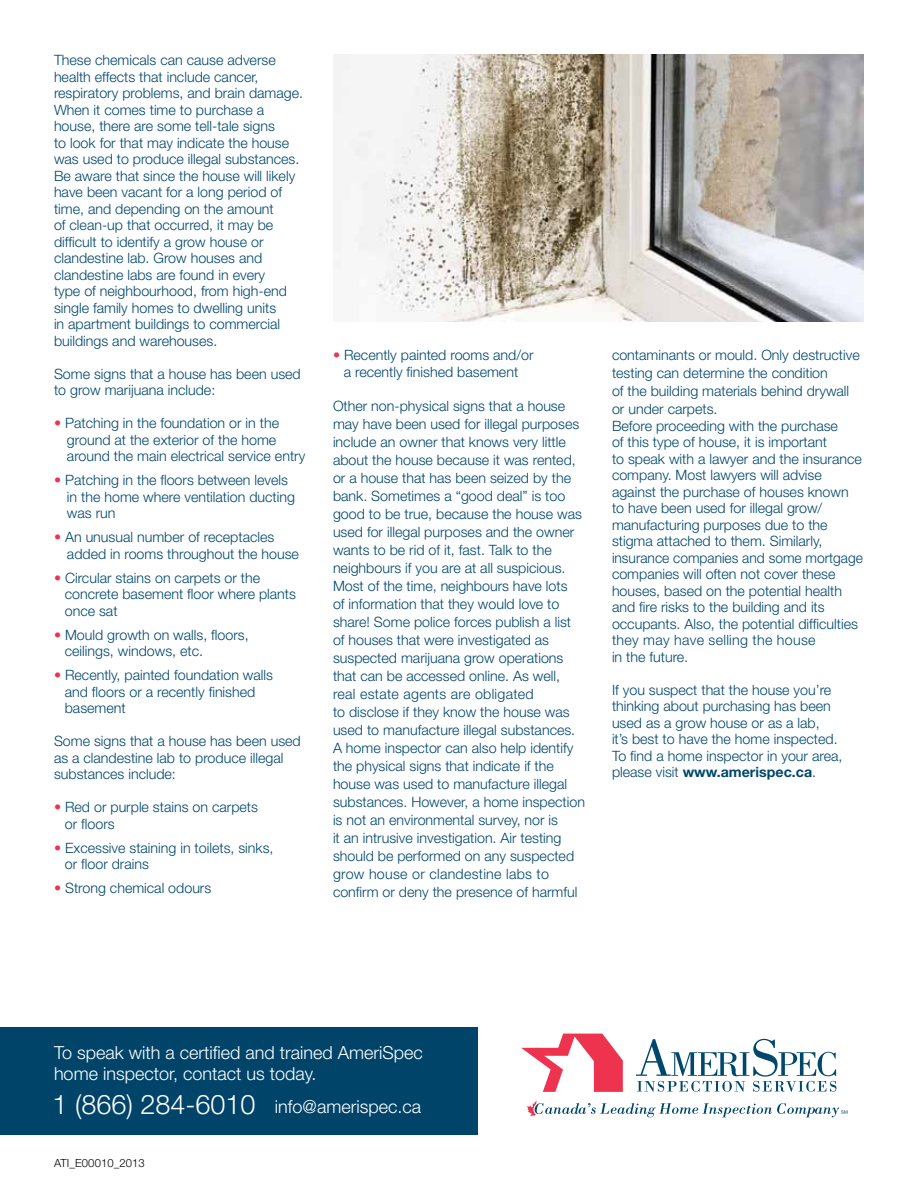
<style>
.page{position:relative;width:918px;height:1188px;background:#fff}
.page>*{position:absolute;margin:0;border:0;box-sizing:border-box;transform-origin:0 0}
.t1{font:300 18px/21px "Helvetica Neue";color:#fff}
.t2{font:300 14.25px/16.5px "Helvetica Neue";color:#00476c}
.t3{font:300 11.25px "Helvetica Neue";letter-spacing:.01em;color:#000}
.s1{color:#ee334f}
.s2{font-weight:700}
.s3{font-size:27px}
</style>
<div class="page">
<img style="left:333px;top:54px;width:531px;height:268px">
<div style="left:0;top:1027px;width:478px;height:108px;background:#00446a"></div>
<svg style="left:521px;top:1034px;width:102px;height:58px"></svg>
<svg style="left:636px;top:1039px;width:200px;height:53px"></svg>
<svg style="left:526px;top:1100px;width:322px;height:17px"></svg>
<p class="t2" style="left:54px;top:52px;width:251px">These chemicals can cause adverse health effects that include cancer, respiratory problems, and brain damage.<br>When it comes time to purchase a house, there are some tell-tale signs<br>to look for that may indicate the house was used to produce illegal substances.<br>Be aware that since the house will likely have been vacant for a long period of time, and depending on the amount<br>of clean-up that occurred, it may be difficult to identify a grow house or clandestine lab. Grow houses and clandestine labs are found in every<br>type of neighbourhood, from high-end single family homes to dwelling units<br>in apartment buildings to commercial buildings and warehouses.</p>
<p class="t2" style="left:54px;top:365px;width:248px">Some signs that a house has been used to grow marijuana include:</p>
<p class="t2" style="left:67px;top:415px;width:240px;text-indent:-13px"><span class="s1">•</span> Patching in the foundation or in the ground at the exterior of the home around the main electrical service entry</p>
<p class="t2" style="left:67px;top:472px;width:230px;text-indent:-13px"><span class="s1">•</span> Patching in the floors between levels in the home where ventilation ducting was run</p>
<p class="t2" style="left:67px;top:529px;width:234px;text-indent:-13px"><span class="s1">•</span> An unusual number of receptacles added in rooms throughout the house</p>
<p class="t2" style="left:65px;top:569px;width:233px;text-indent:-11px"><span class="s1">•</span> Circular stains on carpets or the concrete basement floor where plants once sat</p>
<p class="t2" style="left:65px;top:626px;width:185px;text-indent:-11px"><span class="s1">•</span> Mould growth on walls, floors, ceilings, windows, etc.</p>
<p class="t2" style="left:65px;top:667px;width:210px;text-indent:-11px"><span class="s1">•</span> Recently, painted foundation walls and floors or a recently finished basement</p>
<p class="t2" style="left:54px;top:733px;width:248px">Some signs that a house has been used as a clandestine lab to produce illegal substances include:</p>
<p class="t2" style="left:65px;top:799px;width:195px;text-indent:-11px"><span class="s1">•</span> Red or purple stains on carpets or floors</p>
<p class="t2" style="left:65px;top:839px;width:210px;text-indent:-11px"><span class="s1">•</span> Excessive staining in toilets, sinks, or floor drains</p>
<p class="t2" style="left:54px;top:880px;width:159px"><span class="s1">•</span> Strong chemical odours</p>
<p class="t2" style="left:333px;top:346px;width:202px;text-align:center"><span class="s1">•</span> Recently painted rooms and/or a recently finished basement</p>
<p class="t2" style="left:333px;top:397px;width:254px;line-height:18px">Other non-physical signs that a house may have been used for illegal purposes include an owner that knows very little about the house because it was rented, or a house that has been seized by the bank. Sometimes a “good deal” is too good to be true, because the house was used for illegal purposes and the owner wants to be rid of it, fast. Talk to the neighbours if you are at all suspicious.<br>Most of the time, neighbours have lots<br>of information that they would love to share! Some police forces publish a list of houses that were investigated as suspected marijuana grow operations that can be accessed online. As well, real estate agents are obligated<br>to disclose if they know the house was used to manufacture illegal substances.<br>A home inspector can also help identify the physical signs that indicate if the house was used to manufacture illegal substances. However, a home inspection is not an environmental survey, nor is<br>it an intrusive investigation. Air testing should be performed on any suspected grow house or clandestine labs to confirm or deny the presence of harmful</p>
<p class="t2" style="left:612px;top:346px;width:249px;line-height:18px">contaminants or mould. Only destructive testing can determine the condition<br>of the building materials behind drywall or under carpets.</p>
<p class="t2" style="left:612px;top:417px;width:252px">Before proceeding with the purchase<br>of this type of house, it is important<br>to speak with a lawyer and the insurance company. Most lawyers will advise against the purchase of houses known to have been used for illegal grow/ manufacturing purposes due to the stigma attached to them. Similarly, insurance companies and some mortgage companies will often not cover these houses, based on the potential health and fire risks to the building and its occupants. Also, the potential difficulties they may have selling the house<br>in the future.</p>
<p class="t2" style="left:612px;top:681px;width:232px">If you suspect that the house you’re thinking about purchasing has been used as a grow house or as a lab,<br>it’s best to have the home inspected.<br>To find a home inspector in your area, please visit <span class="s2">www.amerispec.ca</span>.</p>
<p class="t1" style="left:54px;top:1042px;width:370px">To speak with a certified and trained AmeriSpec home inspector, contact us today.</p>
<p class="t1" style="left:52px;top:1096px;width:370px"><span class="s3">1 (866) 284-6010</span> info@amerispec.ca</p>
<p class="t3" style="left:54px;top:1156px;width:92px">ATI_E00010_2013</p>
</div>
